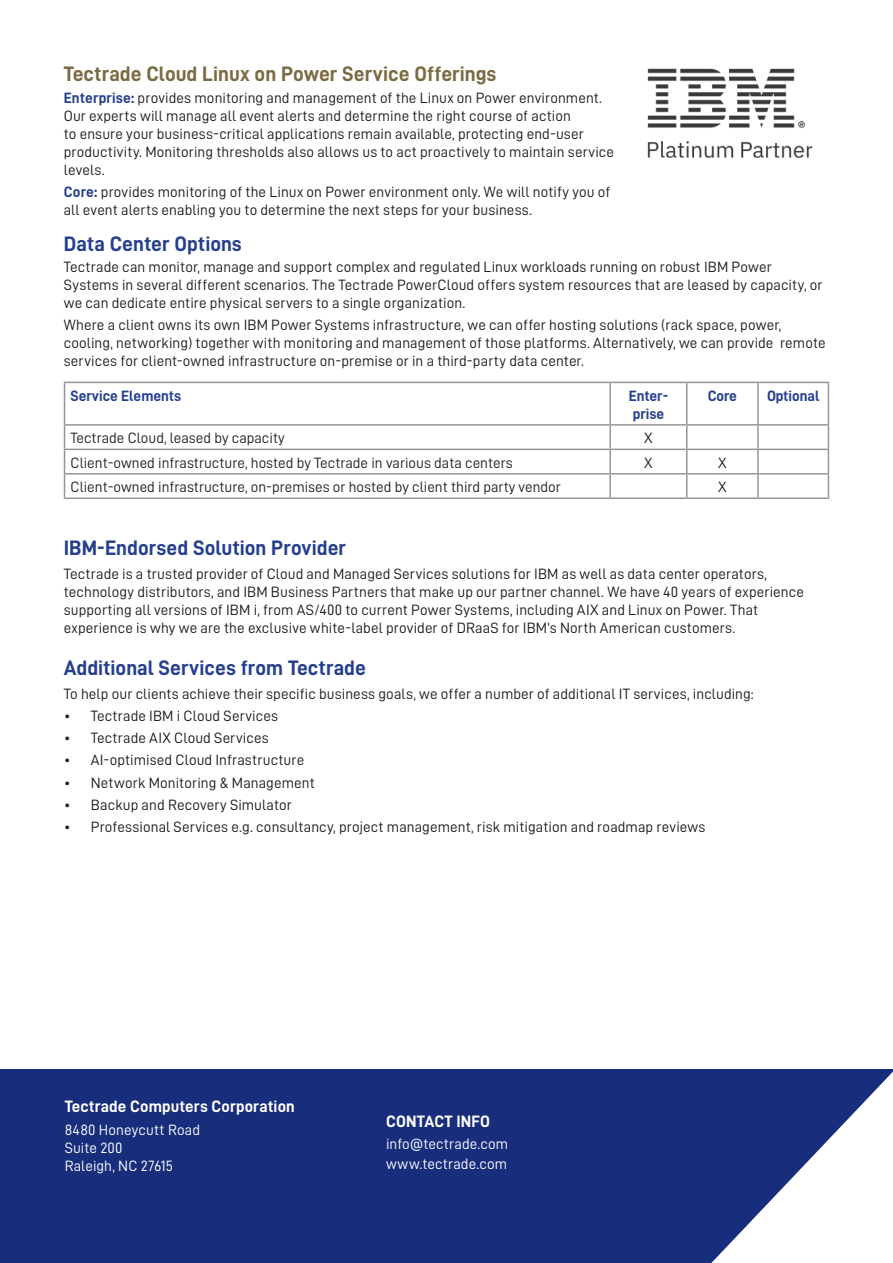
<style>
.page{position:relative;width:893px;height:1263px;background:#fff}
.page>*{position:absolute;margin:0;border:0;box-sizing:border-box;transform-origin:0 0}
.Subhead{font:21px "D DIN Bold";color:#253f8e}
.Subhead-2{font:21px "D DIN Bold";color:#796a41}
.intro_text{font:16.5px "D DIN Bold";letter-spacing:.005em;color:#fff}
.Body_copy{font:15px/18px "D DIN";letter-spacing:.005em;color:#1f191b}
.t1{font:15px "D DIN";color:#231f20}
.Body_copy___white{font:15px/18px "D DIN";letter-spacing:.01em;color:#fff}
.t2{font:15px/18px "D DIN Bold";color:#253f8e}
.intro_text-2{font:15px "D DIN";letter-spacing:.01em;color:#fff}
.s1{font-family:"D DIN Bold";color:#253f8e}
</style>
<div class="page">
<img style="left:647px;top:68px;width:166px;height:90px">
<hr style="left:64px;top:382px;width:546px;height:1px;background:#939598">
<hr style="left:64px;top:383px;width:1px;height:41px;background:#939598">
<hr style="left:610px;top:382px;width:77px;height:1px;background:#939598">
<hr style="left:609px;top:383px;width:2px;height:41px;background:#939598">
<hr style="left:687px;top:382px;width:71px;height:1px;background:#939598">
<hr style="left:686px;top:383px;width:1px;height:41px;background:#939598">
<hr style="left:758px;top:382px;width:71px;height:1px;background:#939598">
<hr style="left:757px;top:383px;width:2px;height:41px;background:#939598">
<hr style="left:828px;top:383px;width:1px;height:41px;background:#939598">
<hr style="left:64px;top:424px;width:546px;height:2px;background:#939598">
<hr style="left:610px;top:424px;width:77px;height:2px;background:#939598">
<hr style="left:609px;top:426px;width:2px;height:23px;background:#939598">
<hr style="left:687px;top:424px;width:71px;height:2px;background:#939598">
<hr style="left:758px;top:424px;width:71px;height:2px;background:#939598">
<hr style="left:757px;top:426px;width:2px;height:23px;background:#939598">
<hr style="left:64px;top:449px;width:546px;height:1px;background:#939598">
<hr style="left:610px;top:449px;width:77px;height:1px;background:#939598">
<hr style="left:609px;top:450px;width:2px;height:23px;background:#939598">
<hr style="left:687px;top:449px;width:71px;height:1px;background:#939598">
<hr style="left:758px;top:449px;width:71px;height:1px;background:#939598">
<hr style="left:757px;top:450px;width:2px;height:23px;background:#939598">
<hr style="left:64px;top:473px;width:546px;height:2px;background:#939598">
<svg style="left:64px;top:426px;width:1px;height:71px"></svg>
<hr style="left:610px;top:473px;width:77px;height:2px;background:#939598">
<hr style="left:609px;top:475px;width:2px;height:22px;background:#939598">
<hr style="left:687px;top:473px;width:71px;height:2px;background:#939598">
<svg style="left:686px;top:426px;width:1px;height:71px"></svg>
<hr style="left:758px;top:473px;width:71px;height:2px;background:#939598">
<hr style="left:757px;top:475px;width:2px;height:22px;background:#939598">
<svg style="left:828px;top:426px;width:1px;height:71px"></svg>
<hr style="left:64px;top:497px;width:546px;height:2px;background:#939598">
<hr style="left:610px;top:497px;width:77px;height:2px;background:#939598">
<hr style="left:687px;top:497px;width:71px;height:2px;background:#939598">
<hr style="left:758px;top:497px;width:71px;height:2px;background:#939598">
<div style="left:0;top:1070px;width:893px;height:193px;background:#182d7c"></div>
<svg style="left:711px;top:1071px;width:182px;height:192px"></svg>
<p class="Subhead-2" style="left:64px;top:62px;width:434px">Tectrade Cloud Linux on Power Service Offerings</p>
<p class="Body_copy" style="left:64px;top:88px;width:552px"><span class="s1">Enterprise:</span> provides monitoring and management of the Linux on Power environment.<br>Our experts will manage all event alerts and determine the right course of action<br>to ensure your business-critical applications remain available, protecting end-user productivity. Monitoring thresholds also allows us to act proactively to maintain service levels.</p>
<p class="Body_copy" style="left:64px;top:183px;width:548px"><span class="s1">Core:</span> provides monitoring of the Linux on Power environment only. We will notify you of all event alerts enabling you to determine the next steps for your business.</p>
<p class="Subhead" style="left:64px;top:232px;width:180px">Data Center Options</p>
<p class="Body_copy" style="left:64px;top:257px;width:760px">Tectrade can monitor, manage and support complex and regulated Linux workloads running on robust IBM Power<br>Systems in several different scenarios. The Tectrade PowerCloud offers system resources that are leased by capacity, or we can dedicate entire physical servers to a single organization.</p>
<p class="Body_copy" style="left:64px;top:316px;width:763px">Where a client owns its own IBM Power Systems infrastructure, we can offer hosting solutions (rack space, power, cooling, networking) together with monitoring and management of those platforms. Alternatively, we can provide remote services for client-owned infrastructure on-premise or in a third-party data center.</p>
<p class="t2" style="left:71px;top:386px;width:112px">Service Elements</p>
<p class="t2" style="left:629px;top:386px;width:41px">Enter&shy;prise</p>
<p class="t2" style="left:708px;top:386px;width:31px">Core</p>
<p class="t2" style="left:767px;top:386px;width:54px">Optional</p>
<p class="t1" style="left:71px;top:430px;width:216px">Tectrade Cloud, leased by capacity</p>
<p class="t1" style="left:644px;top:430px;width:10px">X</p>
<p class="t1" style="left:71px;top:454px;width:444px">Client-owned infrastructure, hosted by Tectrade in various data centers</p>
<p class="t1" style="left:644px;top:454px;width:10px">X</p>
<p class="t1" style="left:718px;top:454px;width:10px">X</p>
<p class="t1" style="left:71px;top:479px;width:492px">Client-owned infrastructure, on-premises or hosted by client third party vendor</p>
<p class="t1" style="left:718px;top:479px;width:10px">X</p>
<p class="Subhead" style="left:64px;top:536px;width:284px">IBM-Endorsed Solution Provider</p>
<p class="Body_copy" style="left:64px;top:565px;width:742px">Tectrade is a trusted provider of Cloud and Managed Services solutions for IBM as well as data center operators, technology distributors, and IBM Business Partners that make up our partner channel. We have 40 years of experience supporting all versions of IBM i, from AS/400 to current Power Systems, including AIX and Linux on Power. That experience is why we are the exclusive white-label provider of DRaaS for IBM’s North American customers.</p>
<p class="Subhead" style="left:64px;top:656px;width:304px">Additional Services from Tectrade</p>
<p class="Body_copy" style="left:64px;top:684px;width:691px">To help our clients achieve their specific business goals, we offer a number of additional IT services, including:</p>
<p class="Body_copy" style="left:64px;top:706px;width:216px">• Tectrade IBM i Cloud Services</p>
<p class="Body_copy" style="left:64px;top:729px;width:207px">• Tectrade AIX Cloud Services</p>
<p class="Body_copy" style="left:64px;top:751px;width:242px">• AI-optimised Cloud Infrastructure</p>
<p class="Body_copy" style="left:64px;top:773px;width:252px">• Network Monitoring &amp; Management</p>
<p class="Body_copy" style="left:64px;top:795px;width:230px">• Backup and Recovery Simulator</p>
<p class="Body_copy" style="left:64px;top:818px;width:643px">• Professional Services e.g. consultancy, project management, risk mitigation and roadmap reviews</p>
<p class="intro_text" style="left:65px;top:1098px;width:232px">Tectrade Computers Corporation</p>
<p class="Body_copy___white" style="left:65px;top:1120px;width:137px">8480 Honeycutt Road<br>Suite 200<br>Raleigh, NC 27615</p>
<p class="intro_text" style="left:386px;top:1112px;width:106px">CONTACT INFO</p>
<p class="intro_text-2" style="left:386px;top:1136px;width:124px">info@tectrade.com</p>
<p class="intro_text-2" style="left:386px;top:1155px;width:123px">www.tectrade.com</p>
</div>
